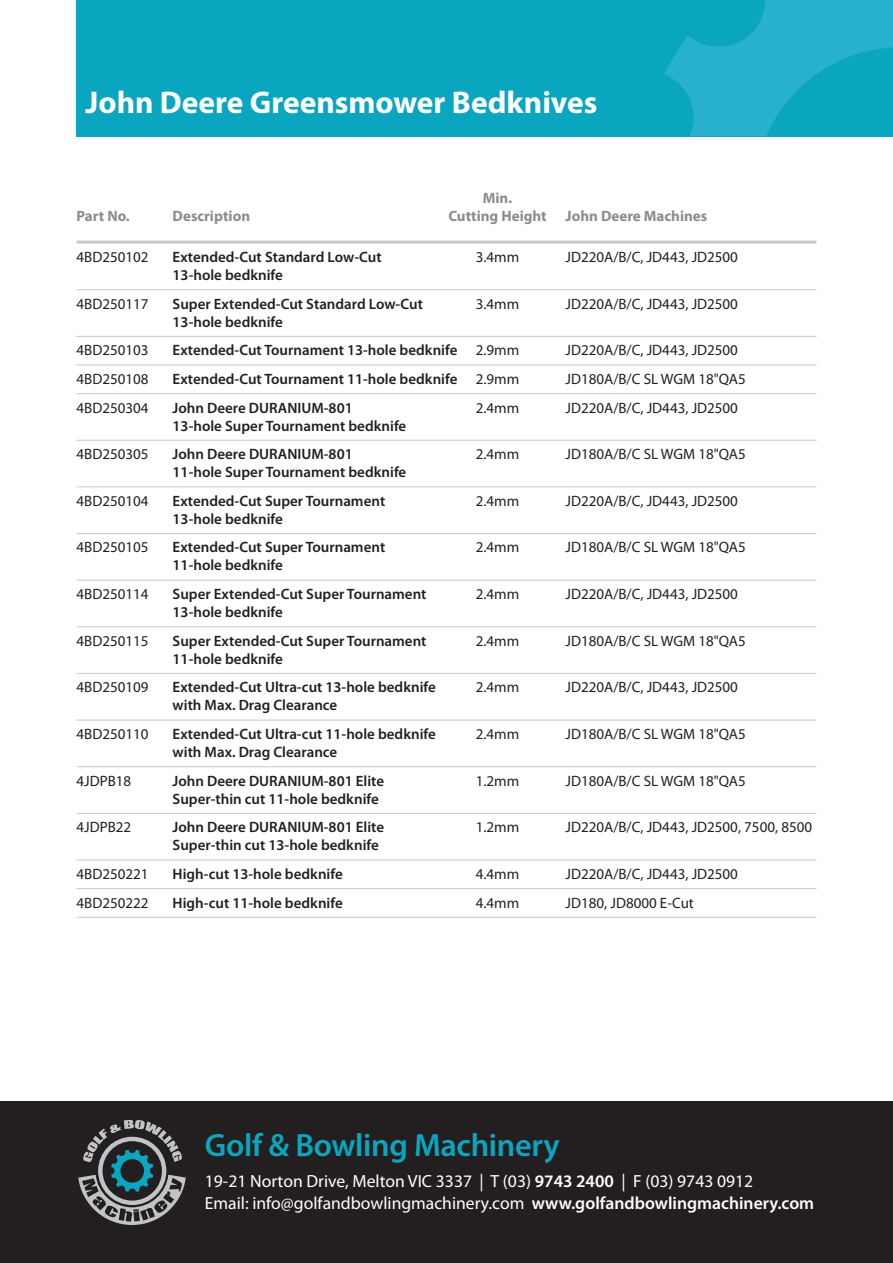
<style>
.page{position:relative;width:893px;height:1263px;background:#fff}
.page>*{position:absolute;margin:0;border:0;box-sizing:border-box;transform-origin:0 0}
.t1{font:600 32.25px "Myriad Pro";letter-spacing:-.01em;color:#0aa6c0}
.t2{font:700 31.5px "Myriad Pro";color:#fff}
.t3{font:17.55px/22px "Myriad Pro";color:#fff}
.t4{font:600 15px "Myriad Pro";color:#231f20}
.t5{font:15px "Myriad Pro";color:#231f20}
.t6{font:700 15px "Myriad Pro";color:#8a8c8f}
.s1{font-weight:400}
.s2{font-weight:600}
</style>
<div class="page">
<hr style="left:77px;top:241px;width:739px;height:3px;background:#c7c8ca">
<hr style="left:77px;top:289px;width:739px;height:1px;background:#c7c8ca">
<hr style="left:77px;top:336px;width:739px;height:1px;background:#c7c8ca">
<hr style="left:77px;top:365px;width:739px;height:1px;background:#c7c8ca">
<hr style="left:77px;top:393px;width:739px;height:1px;background:#c7c8ca">
<hr style="left:77px;top:440px;width:739px;height:1px;background:#c7c8ca">
<hr style="left:77px;top:486px;width:739px;height:1px;background:#c7c8ca">
<hr style="left:77px;top:533px;width:739px;height:1px;background:#c7c8ca">
<hr style="left:77px;top:580px;width:739px;height:1px;background:#c7c8ca">
<hr style="left:77px;top:626px;width:739px;height:1px;background:#c7c8ca">
<hr style="left:77px;top:673px;width:739px;height:1px;background:#c7c8ca">
<hr style="left:77px;top:720px;width:739px;height:1px;background:#c7c8ca">
<hr style="left:77px;top:766px;width:739px;height:1px;background:#c7c8ca">
<hr style="left:77px;top:813px;width:739px;height:1px;background:#c7c8ca">
<hr style="left:77px;top:860px;width:739px;height:1px;background:#c7c8ca">
<hr style="left:77px;top:888px;width:739px;height:1px;background:#c7c8ca">
<hr style="left:77px;top:917px;width:739px;height:1px;background:#c7c8ca">
<div style="left:0;top:1101px;width:893px;height:162px;background:#231f20"></div>
<svg style="left:78px;top:1120px;width:108px;height:105px"></svg>
<div style="left:77px;top:0;width:816px;height:136px;background:#0aa6c0"></div>
<svg style="left:665px;top:0;width:228px;height:136px"></svg>
<h2 class="t2" style="left:86px;top:91px;width:513px">John Deere Greensmower Bedknives</h2>
<p class="t6" style="left:483px;top:192px;width:31px">Min.</p>
<p class="t6" style="left:77px;top:210px;width:55px">Part No.</p>
<p class="t6" style="left:173px;top:210px;width:79px">Description</p>
<p class="t6" style="left:448px;top:210px;width:100px">Cutting Height</p>
<p class="t6" style="left:566px;top:210px;width:143px">John Deere Machines</p>
<p class="t5" style="left:77px;top:251px;width:73px">4BD250102</p>
<p class="t4" style="left:173px;top:251px;width:211px">Extended-Cut Standard Low-Cut</p>
<p class="t5" style="left:476px;top:251px;width:45px">3.4mm</p>
<p class="t5" style="left:566px;top:251px;width:174px">JD220A/B/C, JD443, JD2500</p>
<p class="t4" style="left:173px;top:269px;width:112px">13-hole bedknife</p>
<p class="t5" style="left:77px;top:298px;width:73px">4BD250117</p>
<p class="t4" style="left:173px;top:298px;width:252px">Super Extended-Cut Standard Low-Cut</p>
<p class="t5" style="left:476px;top:298px;width:45px">3.4mm</p>
<p class="t5" style="left:566px;top:298px;width:174px">JD220A/B/C, JD443, JD2500</p>
<p class="t4" style="left:173px;top:316px;width:112px">13-hole bedknife</p>
<p class="t5" style="left:77px;top:345px;width:73px">4BD250103</p>
<p class="t4" style="left:173px;top:345px;width:348px">Extended-Cut Tournament 13-hole bedknife <span class="s1">2.9mm</span></p>
<p class="t5" style="left:566px;top:345px;width:174px">JD220A/B/C, JD443, JD2500</p>
<p class="t5" style="left:77px;top:373px;width:73px">4BD250108</p>
<p class="t4" style="left:173px;top:373px;width:348px">Extended-Cut Tournament 11-hole bedknife <span class="s1">2.9mm</span></p>
<p class="t5" style="left:566px;top:373px;width:182px">JD180A/B/C SL WGM 18"QA5</p>
<p class="t5" style="left:77px;top:402px;width:73px">4BD250304</p>
<p class="t4" style="left:173px;top:402px;width:182px">John Deere DURANIUM-801</p>
<p class="t5" style="left:476px;top:402px;width:45px">2.4mm</p>
<p class="t5" style="left:566px;top:402px;width:174px">JD220A/B/C, JD443, JD2500</p>
<p class="t4" style="left:173px;top:420px;width:235px">13-hole Super Tournament bedknife</p>
<p class="t5" style="left:77px;top:448px;width:73px">4BD250305</p>
<p class="t4" style="left:173px;top:448px;width:182px">John Deere DURANIUM-801</p>
<p class="t5" style="left:476px;top:448px;width:45px">2.4mm</p>
<p class="t5" style="left:566px;top:448px;width:182px">JD180A/B/C SL WGM 18"QA5</p>
<p class="t4" style="left:173px;top:466px;width:235px">11-hole Super Tournament bedknife</p>
<p class="t5" style="left:77px;top:495px;width:73px">4BD250104</p>
<p class="t4" style="left:173px;top:495px;width:214px">Extended-Cut Super Tournament</p>
<p class="t5" style="left:476px;top:495px;width:45px">2.4mm</p>
<p class="t5" style="left:566px;top:495px;width:174px">JD220A/B/C, JD443, JD2500</p>
<p class="t4" style="left:173px;top:513px;width:112px">13-hole bedknife</p>
<p class="t5" style="left:77px;top:542px;width:73px">4BD250105</p>
<p class="t4" style="left:173px;top:542px;width:214px">Extended-Cut Super Tournament</p>
<p class="t5" style="left:476px;top:542px;width:45px">2.4mm</p>
<p class="t5" style="left:566px;top:542px;width:182px">JD180A/B/C SL WGM 18"QA5</p>
<p class="t4" style="left:173px;top:560px;width:112px">11-hole bedknife</p>
<p class="t5" style="left:77px;top:588px;width:73px">4BD250114</p>
<p class="t4" style="left:173px;top:588px;width:255px">Super Extended-Cut Super Tournament</p>
<p class="t5" style="left:476px;top:588px;width:45px">2.4mm</p>
<p class="t5" style="left:566px;top:588px;width:174px">JD220A/B/C, JD443, JD2500</p>
<p class="t4" style="left:173px;top:606px;width:112px">13-hole bedknife</p>
<p class="t5" style="left:77px;top:635px;width:73px">4BD250115</p>
<p class="t4" style="left:173px;top:635px;width:255px">Super Extended-Cut Super Tournament</p>
<p class="t5" style="left:476px;top:635px;width:45px">2.4mm</p>
<p class="t5" style="left:566px;top:635px;width:182px">JD180A/B/C SL WGM 18"QA5</p>
<p class="t4" style="left:173px;top:653px;width:112px">11-hole bedknife</p>
<p class="t5" style="left:77px;top:682px;width:73px">4BD250109</p>
<p class="t4" style="left:173px;top:682px;width:265px">Extended-Cut Ultra-cut 13-hole bedknife</p>
<p class="t5" style="left:476px;top:682px;width:45px">2.4mm</p>
<p class="t5" style="left:566px;top:682px;width:174px">JD220A/B/C, JD443, JD2500</p>
<p class="t4" style="left:173px;top:700px;width:166px">with Max. Drag Clearance</p>
<p class="t5" style="left:77px;top:728px;width:73px">4BD250110</p>
<p class="t4" style="left:173px;top:728px;width:265px">Extended-Cut Ultra-cut 11-hole bedknife</p>
<p class="t5" style="left:476px;top:728px;width:45px">2.4mm</p>
<p class="t5" style="left:566px;top:728px;width:182px">JD180A/B/C SL WGM 18"QA5</p>
<p class="t4" style="left:173px;top:746px;width:166px">with Max. Drag Clearance</p>
<p class="t5" style="left:77px;top:775px;width:56px">4JDPB18</p>
<p class="t4" style="left:173px;top:775px;width:213px">John Deere DURANIUM-801 Elite</p>
<p class="t5" style="left:476px;top:775px;width:45px">1.2mm</p>
<p class="t5" style="left:566px;top:775px;width:182px">JD180A/B/C SL WGM 18"QA5</p>
<p class="t4" style="left:173px;top:793px;width:208px">Super-thin cut 11-hole bedknife</p>
<p class="t5" style="left:77px;top:822px;width:56px">4JDPB22</p>
<p class="t4" style="left:173px;top:822px;width:213px">John Deere DURANIUM-801 Elite</p>
<p class="t5" style="left:476px;top:822px;width:45px">1.2mm</p>
<p class="t5" style="left:566px;top:822px;width:248px">JD220A/B/C, JD443, JD2500, 7500, 8500</p>
<p class="t4" style="left:173px;top:840px;width:208px">Super-thin cut 13-hole bedknife</p>
<p class="t5" style="left:77px;top:868px;width:73px">4BD250221</p>
<p class="t4" style="left:173px;top:868px;width:172px">High-cut 13-hole bedknife</p>
<p class="t5" style="left:476px;top:868px;width:45px">4.4mm</p>
<p class="t5" style="left:566px;top:868px;width:174px">JD220A/B/C, JD443, JD2500</p>
<p class="t5" style="left:77px;top:897px;width:73px">4BD250222</p>
<p class="t4" style="left:173px;top:897px;width:172px">High-cut 11-hole bedknife</p>
<p class="t5" style="left:476px;top:897px;width:45px">4.4mm</p>
<p class="t5" style="left:566px;top:897px;width:130px">JD180, JD8000 E-Cut</p>
<h1 class="t1" style="left:205px;top:1133px;width:356px">Golf &amp; Bowling Machinery</h1>
<p class="t3" style="left:205px;top:1171px;width:611px">19-21 Norton Drive, Melton VIC 3337 | T (03) <span class="s2">9743 2400</span> | F (03) 9743 0912<br>Email: info@golfandbowlingmachinery.com <span class="s2">www.golfandbowlingmachinery.com</span></p>
</div>
